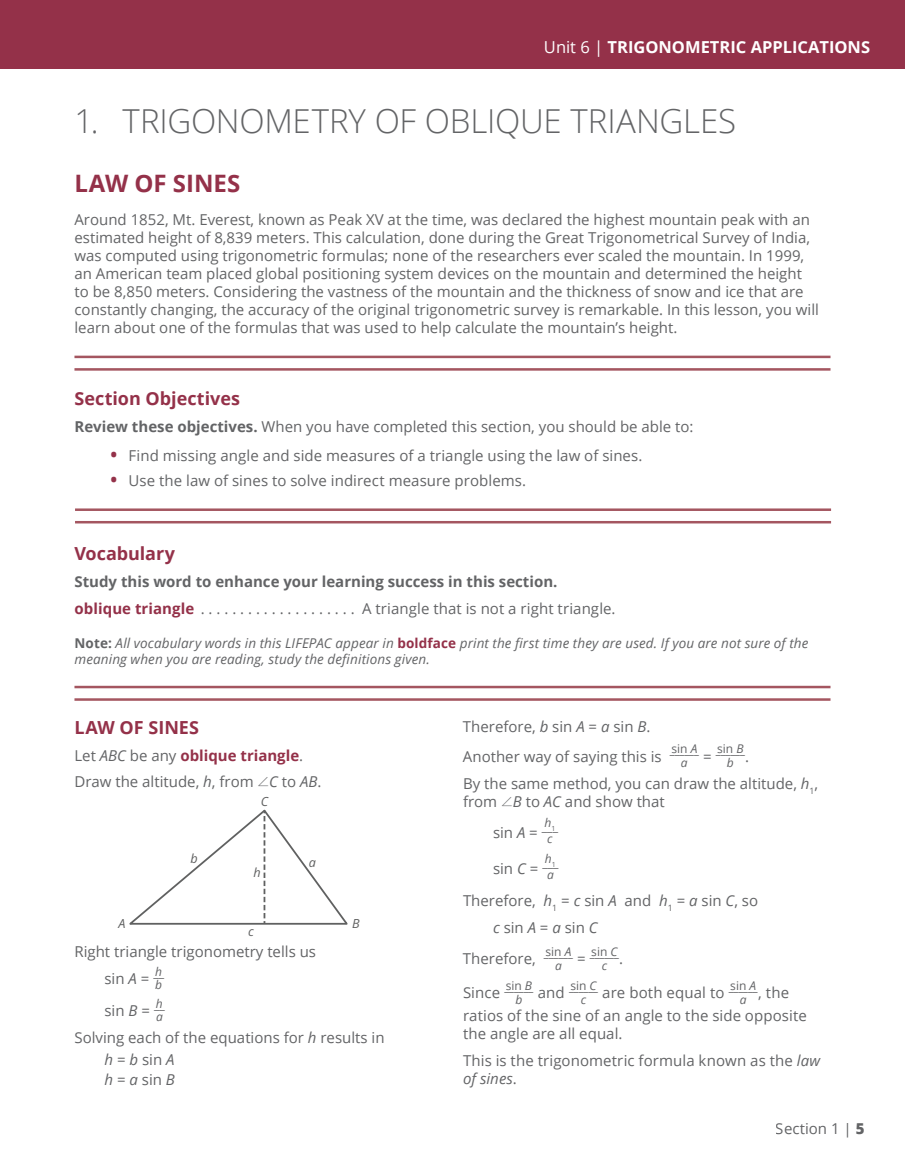
<style>
.page{position:relative;width:905px;height:1175px;background:#fff}
.page>*{position:absolute;margin:0;border:0;box-sizing:border-box;transform-origin:0 0}
.t1{font:300 33px "Open Sans";letter-spacing:-.005em;color:#636466}
.t2{font:700 24px "Open Sans";letter-spacing:-.005em;color:#943149}
.t3{font:700 18px "Open Sans";color:#943149}
.t4{font:700 16.5px "Open Sans";color:#fff}
.t5{font:15px/18px "Open Sans";color:#636466}
.t6{font:700 15px/27px "Open Sans";color:#636466}
.t7{font:italic 15px "Open Sans";letter-spacing:.005em;color:#636466}
.t8{font:italic 13.5px/16.2px "Open Sans";letter-spacing:.01em;color:#636466}
.t9{font:italic 12.6px "Open Sans";color:#606161}
.t10{font:12px/14.4px "Open Sans";color:#636466}
.t11{font:12px "Open Sans";color:#636466;scale:.9 1}
.t12{font:italic 12px "Open Sans";color:#636466}
.s1{font-weight:400}
.s2{font-weight:700}
.s3{font-weight:700;font-size:18px;color:#943149}
.s4{color:#943149}
.s5{font-weight:700;font-style:normal}
.s6{font-weight:700;font-style:normal;color:#943149}
.s7{font-style:italic}
.s8{font-weight:700;color:#943149}
.s9{font-family:"MM Extra"}
.s10{font-size:7.05px}
.s11{font-style:normal}
.s12{font-weight:800}
</style>
<div class="page">
<hr style="left:74px;top:356px;width:756px;height:2px;background:#a45660">
<hr style="left:74px;top:368px;width:756px;height:2px;background:#a45660">
<hr style="left:75px;top:508px;width:756px;height:3px;background:#a45660">
<hr style="left:75px;top:521px;width:756px;height:2px;background:#a45660">
<hr style="left:74px;top:685px;width:756px;height:3px;background:#a45660">
<hr style="left:74px;top:698px;width:756px;height:3px;background:#a45660">
<svg style="left:129px;top:809px;width:219px;height:116px"></svg>
<div style="left:0;top:0;width:904px;height:68px;background:#943149"></div>
<p class="t4" style="left:544px;top:35px;width:328px"><span class="s1">Unit 6 |</span> TRIGONOMETRIC APPLICATIONS</p>
<h1 class="t1" style="left:74px;top:99px;width:663px">1. TRIGONOMETRY OF OBLIQUE TRIANGLES</h1>
<h2 class="t2" style="left:74px;top:166px;width:167px">LAW OF SINES</h2>
<p class="t5" style="left:74px;top:210px;width:746px">Around 1852, Mt. Everest, known as Peak XV at the time, was declared the highest mountain peak with an estimated height of 8,839 meters. This calculation, done during the Great Trigonometrical Survey of India, was computed using trigonometric formulas; none of the researchers ever scaled the mountain. In 1999, an American team placed global positioning system devices on the mountain and determined the height to be 8,850 meters. Considering the vastness of the mountain and the thickness of snow and ice that are constantly changing, the accuracy of the original trigonometric survey is remarkable. In this lesson, you will learn about one of the formulas that was used to help calculate the mountain’s height.</p>
<p class="t3" style="left:74px;top:386px;width:167px">Section Objectives</p>
<p class="t5" style="left:74px;top:417px;width:620px"><span class="s2">Review these objectives.</span> When you have completed this section, you should be able to:</p>
<p class="t5" style="left:110px;top:446px;width:533px"><span class="s3">•</span> Find missing angle and side measures of a triangle using the law of sines.</p>
<p class="t5" style="left:110px;top:471px;width:417px"><span class="s3">•</span> Use the law of sines to solve indirect measure problems.</p>
<p class="t3" style="left:74px;top:540px;width:102px">Vocabulary</p>
<p class="t6" style="left:74px;top:567px;width:484px">Study this word to enhance your learning success in this section. <span class="s4">oblique triangle</span> <span class="s1">....................</span></p>
<p class="t5" style="left:362px;top:599px;width:255px">A triangle that is not a right triangle.</p>
<p class="t8" style="left:74px;top:634px;width:735px"><span class="s5">Note:</span> All vocabulary words in this LIFEPAC appear in <span class="s6">boldface</span> print the first time they are used. If you are not sure of the meaning when you are reading, study the definitions given.</p>
<p class="t3" style="left:74px;top:715px;width:126px">LAW OF SINES</p>
<p class="t5" style="left:74px;top:742px;width:248px;line-height:25.5px">Let <span class="s7">ABC</span> be any <span class="s8">oblique triangle</span>.<br>Draw the altitude, <span class="s7">h</span>, from <span class="s9">+</span><span class="s7">C</span> to <span class="s7">AB</span>.</p>
<p class="t9" style="left:190px;top:850px;width:9px">b</p>
<p class="t9" style="left:261px;top:792px;width:9px">C</p>
<p class="t9" style="left:254px;top:863px;width:9px">h</p>
<p class="t9" style="left:309px;top:854px;width:9px">a</p>
<p class="t9" style="left:118px;top:914px;width:8px">A</p>
<p class="t9" style="left:352px;top:914px;width:9px">B</p>
<p class="t9" style="left:248px;top:922px;width:7px">c</p>
<p class="t5" style="left:104px;top:938px;width:213px;line-height:27px;text-indent:-30px">Right triangle trigonometry tells us sin <span class="s7">A</span> =</p>
<p class="t10" style="left:153px;top:966px;width:12px;line-height:12.3px">_ _<span class="s7">h b</span></p>
<p class="t5" style="left:104px;top:1001px;width:47px">sin <span class="s7">B</span> =</p>
<p class="t12" style="left:156px;top:1008px;width:8px">a</p>
<p class="t5" style="left:104px;top:1025px;width:281px;line-height:22.5px;text-indent:-30px">Solving each of the equations for <span class="s7">h</span> results in <span class="s7">h</span> = <span class="s7">b</span> sin <span class="s7">A</span></p>
<p class="t5" style="left:104px;top:1070px;width:72px"><span class="s7">h</span> = <span class="s7">a</span> sin <span class="s7">B</span></p>
<p class="t5" style="left:463px;top:711px;width:200px;line-height:29.7px">Therefore, <span class="s7">b</span> sin <span class="s7">A</span> = <span class="s7">a</span> sin <span class="s7">B</span>.<br>Another way of saying this is</p>
<p class="t10" style="left:726px;top:741px;width:24px;text-indent:-10px">sin <span class="s7">B b</span> <sup>.</sup></p>
<p class="t5" style="left:463px;top:773px;width:357px">By the same method, you can draw the altitude, <span class="s7">h</span><sub>1</sub>, from <span class="s9">+</span><span class="s7">B</span> to <span class="s7">AC</span> and show that</p>
<p class="t5" style="left:493px;top:823px;width:46px">sin <span class="s7">A</span> =</p>
<p class="t10" style="left:542px;top:819px;width:18px;line-height:12.3px;text-align:center"><sup>h</sup>_ _ _<span class="s10">1 </span><span class="s7">c</span></p>
<p class="t5" style="left:493px;top:859px;width:47px">sin <span class="s7">C</span> =</p>
<p class="t10" style="left:542px;top:855px;width:18px;line-height:12.3px;text-align:center"><sup>h</sup>_ _ _<span class="s10">1 </span><span class="s7">a</span></p>
<p class="t5" style="left:493px;top:886px;width:267px;line-height:27px;text-indent:-30px">Therefore, <span class="s7">h</span><sub>1</sub> = <span class="s7">c</span> sin <span class="s7">A</span> and <span class="s7">h</span><sub>1</sub> = <span class="s7">a</span> sin <span class="s7">C</span>, so <span class="s7">c</span> sin <span class="s7">A</span> = <span class="s7">a</span> sin <span class="s7">C</span></p>
<p class="t5" style="left:463px;top:949px;width:74px">Therefore,</p>
<p class="t11" style="left:544px;top:944px;width:34px">______</p>
<p class="t10" style="left:681px;top:741px;width:32px;text-indent:-10px">sin <span class="s7">A<br>a</span> <sup>=</sup></p>
<p class="t11" style="left:715px;top:741px;width:34px">______</p>
<p class="t11" style="left:669px;top:741px;width:34px">______</p>
<p class="t10" style="left:555px;top:943px;width:32px;text-indent:-10px">sin <span class="s7">A<br>a</span> <sup>=</sup></p>
<p class="t11" style="left:590px;top:944px;width:34px">______</p>
<p class="t10" style="left:601px;top:943px;width:23px;text-indent:-10px">sin <span class="s7">C c</span> <sup>.</sup></p>
<p class="t10" style="left:730px;top:978px;width:27px">sin <span class="s7">A</span></p>
<p class="t5" style="left:463px;top:981px;width:345px;line-height:22.5px;text-indent:277px"><sub>a</sub> , the ratios of the sine of an angle to the side opposite</p>
<p class="t5" style="left:463px;top:1019px;width:359px;line-height:27px">the angle are all equal.<br>This is the trigonometric formula known as the <span class="s7">law</span></p>
<p class="t7" style="left:463px;top:1068px;width:55px">of sines<span class="s11">.</span></p>
<p class="t10" style="left:505px;top:978px;width:28px">sin <span class="s7">B</span></p>
<p class="t5" style="left:515px;top:983px;width:51px"><sub>b</sub> and</p>
<p class="t11" style="left:569px;top:978px;width:34px">______</p>
<p class="t10" style="left:570px;top:978px;width:28px">sin <span class="s7">C</span></p>
<p class="t5" style="left:581px;top:983px;width:145px"><sub>c</sub> are both equal to</p>
<p class="t11" style="left:728px;top:978px;width:34px">______</p>
<p class="t5" style="left:463px;top:983px;width:39px">Since</p>
<p class="t11" style="left:504px;top:978px;width:34px">______</p>
<p class="t5" style="left:776px;top:1119px;width:90px">Section 1 | <span class="s12">5</span></p>
</div>
